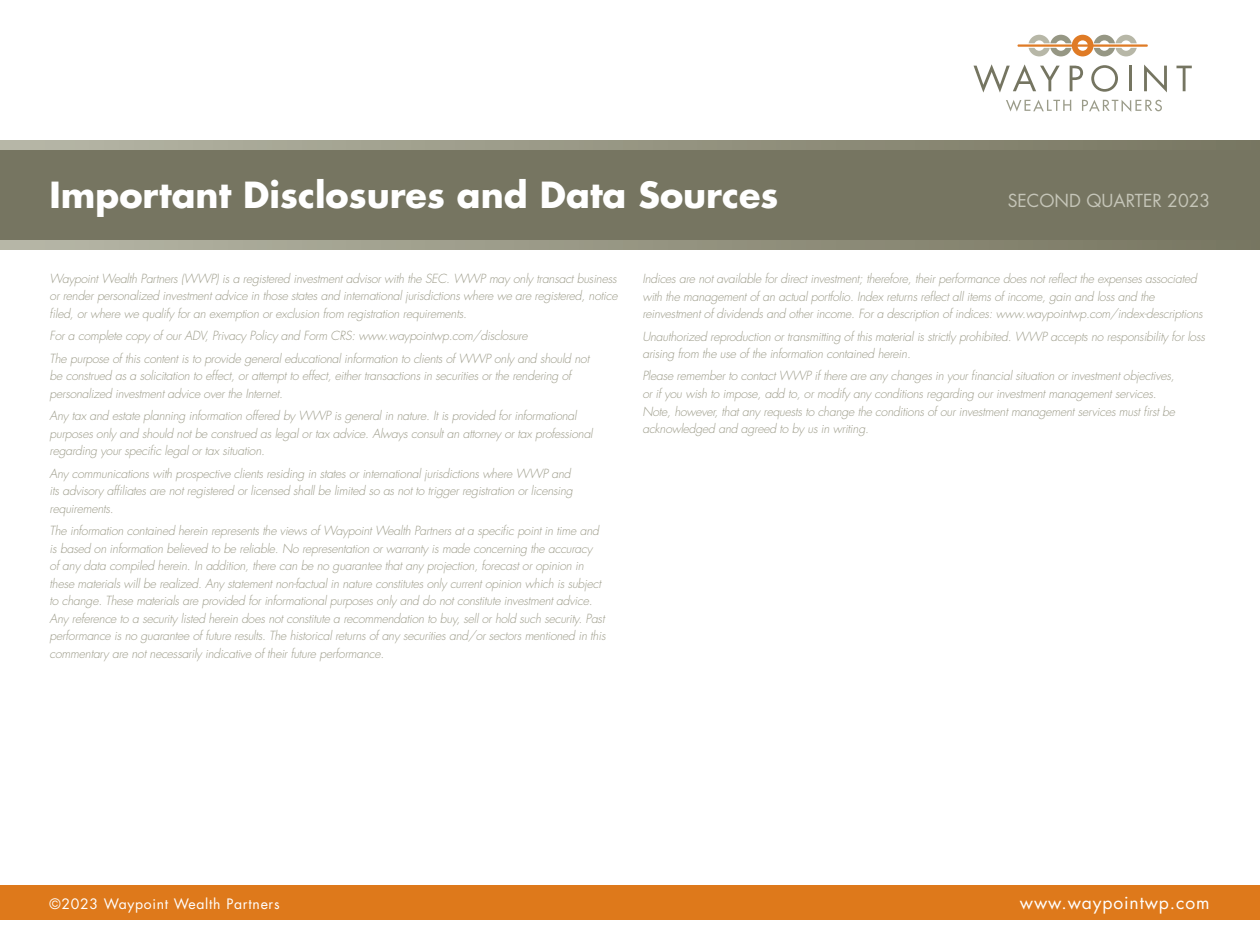
<style>
.page{position:relative;width:1260px;height:945px;background:#fff}
.page>*{position:absolute;margin:0;border:0;box-sizing:border-box;transform-origin:0 0}
.t1{font:700 35px "Futura Std";color:#fff}
.t2{font:17.5px "Futura Std";letter-spacing:.05em;color:#fff}
.t3{font:17.5px "Futura Std";color:#c5c5b8}
.t4{font:14px "Futura Std";letter-spacing:.05em;color:#fff}
.t5{font:italic 300 12.25px/17.5px "Futura Std";letter-spacing:-.02em;color:#9d9c8a}
</style>
<div class="page">
<div style="left:0;top:885px;width:1260px;height:35px;background:#de791b"></div>
<div style="left:0;top:141px;width:1260px;height:109px;background:linear-gradient(to right,#b6b6a6,#777660)"></div>
<div style="left:0;top:150px;width:1260px;height:90px;background:#767561"></div>
<svg style="left:974px;top:64px;width:86px;height:29px"></svg>
<svg style="left:1070px;top:66px;width:13px;height:25px"></svg>
<svg style="left:1091px;top:65px;width:27px;height:27px"></svg>
<hr style="left:1129px;top:66px;width:3px;height:25px;background:#757561">
<svg style="left:1144px;top:65px;width:23px;height:27px"></svg>
<svg style="left:1176px;top:66px;width:16px;height:25px"></svg>
<svg style="left:1006px;top:100px;width:65px;height:12px"></svg>
<svg style="left:1082px;top:100px;width:80px;height:12px"></svg>
<hr style="left:1018px;top:44px;width:130px;height:3px;background:#df7b26">
<svg style="left:1028px;top:35px;width:109px;height:21px"></svg>
<h1 class="t1" style="left:50px;top:171px;width:730px">Important Disclosures and Data Sources</h1>
<h2 class="t3" style="left:1008px;top:190px;width:204px">SECOND QUARTER 2023</h2>
<p class="t5" style="left:50px;top:270px;width:569px;text-align:justify">Waypoint Wealth Partners (WWP) is a registered investment advisor with the SEC. WWP may only transact business or render personalized investment advice in those states and international jurisdictions where we are registered, notice filed, or where we qualify for an exemption or exclusion from registration requirements.</p>
<p class="t5" style="left:50px;top:325px;width:541px;line-height:22.4px">For a complete copy of our ADV, Privacy Policy and Form CRS: www.waypointwp.com/disclosure<br>The purpose of this content is to provide general educational information to clients of WWP only and should not</p>
<p class="t5" style="left:50px;top:368px;width:523px">be construed as a solicitation to effect, or attempt to effect, either transactions in securities or the rendering of personalized investment advice over the Internet.</p>
<p class="t5" style="left:50px;top:408px;width:545px">Any tax and estate planning information offered by WWP is general in nature. It is provided for informational purposes only and should not be construed as legal or tax advice. Always consult an attorney or tax professional regarding your specific legal or tax situation.</p>
<p class="t5" style="left:50px;top:465px;width:525px">Any communications with prospective clients residing in states or international jurisdictions where WWP and its advisory affiliates are not registered or licensed shall be limited so as not to trigger registration or licensing requirements.</p>
<p class="t5" style="left:50px;top:522px;width:558px">The information contained herein represents the views of Waypoint Wealth Partners at a specific point in time and is based on information believed to be reliable. No representation or warranty is made concerning the accuracy<br>of any data compiled herein. In addition, there can be no guarantee that any projection, forecast or opinion in these materials will be realized. Any statement non-factual in nature constitutes only current opinion which is subject to change. These materials are provided for informational purposes only and do not constitute investment advice.<br>Any reference to a security listed herein does not constitute a recommendation to buy, sell or hold such security. Past performance is no guarantee of future results. The historical returns of any securities and/or sectors mentioned in this commentary are not necessarily indicative of their future performance.</p>
<p class="t5" style="left:642px;top:270px;width:562px">Indices are not available for direct investment; therefore, their performance does not reflect the expenses associated with the management of an actual portfolio. Index returns reflect all items of income, gain and loss and the reinvestment of dividends and other income. For a description of indices: www.waypointwp.com/index-descriptions</p>
<p class="t5" style="left:642px;top:328px;width:564px">Unauthorized reproduction or transmitting of this material is strictly prohibited. WWP accepts no responsibility for loss arising from the use of the information contained herein.</p>
<p class="t5" style="left:642px;top:368px;width:534px">Please remember to contact WWP if there are any changes in your financial situation or investment objectives, or if you wish to impose, add to, or modify any conditions regarding our investment management services.<br>Note, however, that any requests to change the conditions of our investment management services must first be acknowledged and agreed to by us in writing.</p>
<p class="t4" style="left:50px;top:895px;width:232px">©2023 Waypoint Wealth Partners</p>
<h2 class="t2" style="left:1020px;top:892px;width:191px">www.waypointwp.com</h2>
</div>
